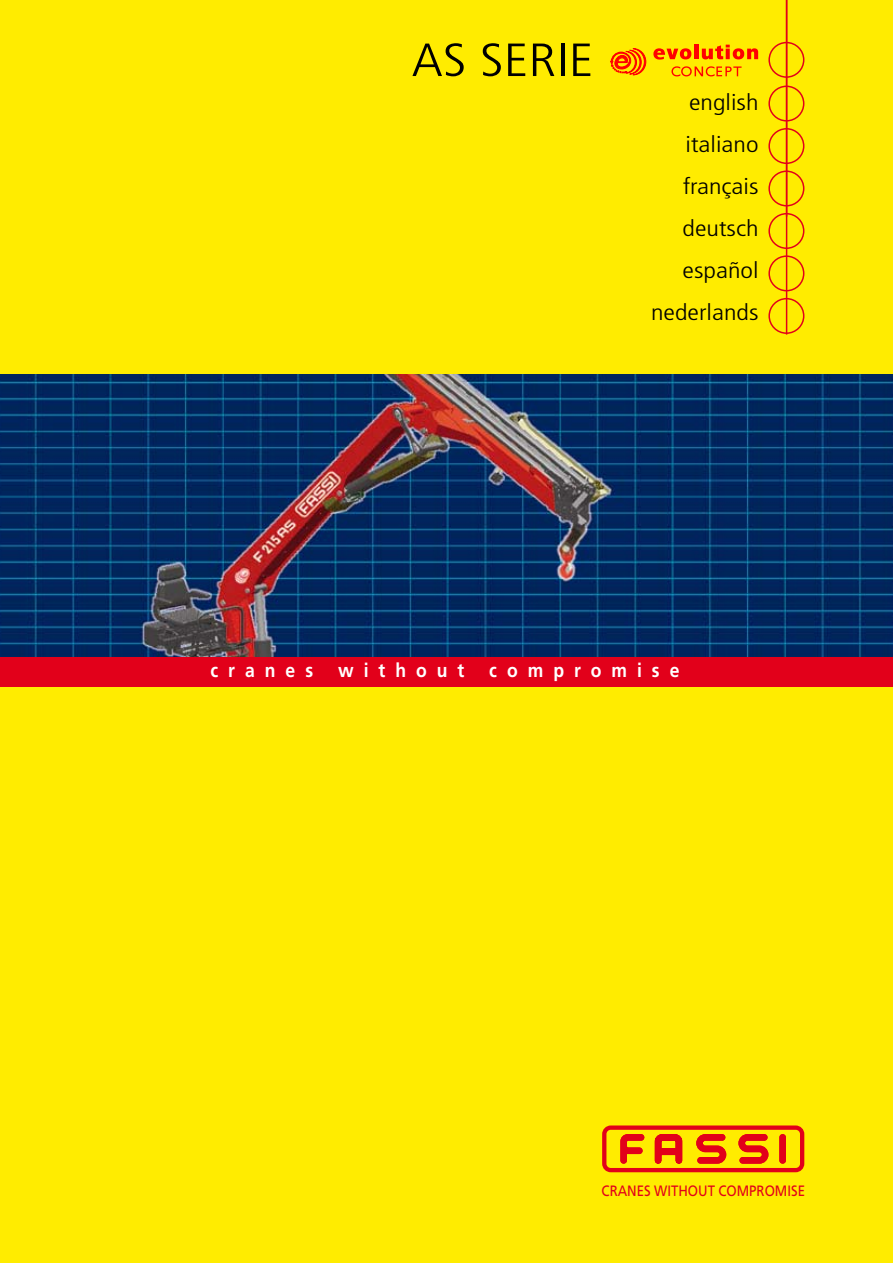
<style>
.page{position:relative;width:893px;height:1263px;background:#ffec00}
.page>*{position:absolute;margin:0;border:0;box-sizing:border-box;transform-origin:0 0}
.t1{font:300 condensed 46.5px "Frutiger";color:#000;scale:1.2 1}
.t2{font:300 condensed 22.5px/42px "Frutiger";color:#000;text-align:right;scale:1.2 1}
.t3{font:700 19.5px "Frutiger";letter-spacing:.57em;color:#fff;scale:.9 1}
.t4{font:15px "Frutiger";color:#e2001a;scale:.88 1}
</style>
<div class="page">
<img style="left:0;top:374px;width:893px;height:283px">
<div style="left:768px;top:42px;width:36px;height:36px;border:1px solid #e2001a;border-radius:50%"></div>
<div style="left:768px;top:86px;width:36px;height:36px;border:1px solid #e2001a;border-radius:50%"></div>
<div style="left:768px;top:128px;width:36px;height:36px;border:1px solid #e2001a;border-radius:50%"></div>
<div style="left:768px;top:170px;width:36px;height:36px;border:1px solid #e2001a;border-radius:50%"></div>
<div style="left:0;top:657px;width:893px;height:29px;background:#e2001a"></div>
<svg style="left:602px;top:1125px;width:202px;height:47px"></svg>
<div style="left:779px;top:1134px;width:7px;height:30px;background:#e2001a;border-radius:3px"></div>
<div style="left:768px;top:213px;width:36px;height:36px;border:1px solid #e2001a;border-radius:50%"></div>
<div style="left:768px;top:255px;width:36px;height:36px;border:1px solid #e2001a;border-radius:50%"></div>
<div style="left:768px;top:298px;width:36px;height:36px;border:1px solid #e2001a;border-radius:50%"></div>
<hr style="left:786px;top:0;width:1px;height:335px;background:#e2001a">
<svg style="left:610px;top:49px;width:36px;height:26px"></svg>
<hr style="left:694px;top:45px;width:4px;height:14px;background:#f00">
<svg style="left:702px;top:45px;width:56px;height:14px"></svg>
<svg style="left:671px;top:66px;width:71px;height:10px"></svg>
<svg style="left:653px;top:48px;width:38px;height:12px"></svg>
<h1 class="t1" style="left:412px;top:34px;width:153px">AS SERIE</h1>
<p class="t2" style="left:651px;top:82px;width:91px">english italiano français deutsch español nederlands</p>
<p class="t3" style="left:211px;top:658px;width:116px">cranes</p>
<p class="t3" style="left:338px;top:658px;width:142px">without</p>
<p class="t3" style="left:489px;top:658px;width:213px">compromise</p>
<p class="t4" style="left:602px;top:1181px;width:233px">CRANES WITHOUT COMPROMISE</p>
</div>
